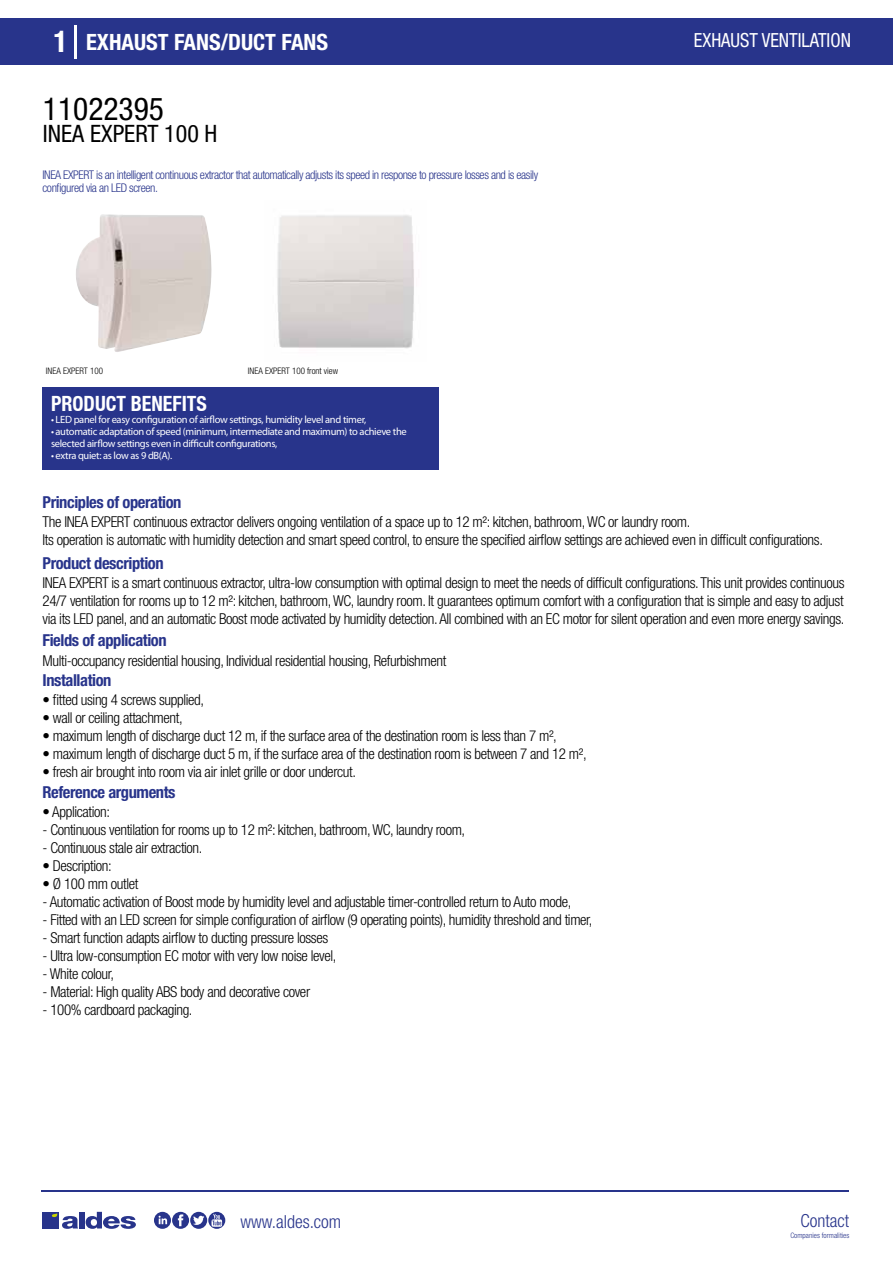
<style>
.page{position:relative;width:893px;height:1263px;background:#fff}
.page>*{position:absolute;margin:0;border:0;box-sizing:border-box;transform-origin:0 0}
.t1{font:condensed 31.5px "Helvetica Neue LT Std";color:#000}
.t2{font:condensed 24px "Helvetica Neue LT Std";color:#000}
.t3{font:700 condensed 22.5px "Helvetica Neue LT Std";color:#fff}
.t4{font:700 condensed 21px "Helvetica Neue";color:#fff;scale:.95 1}
.t5{font:condensed 19.5px "Helvetica Neue LT Std";color:#fff;scale:.95 1}
.t6{font:300 condensed 18px "Helvetica Neue";color:#28348b}
.t7{font:700 condensed 16.5px "Helvetica Neue LT Std";letter-spacing:-.025em;color:#28348b}
.t8{font:300 condensed 15px/18px "Helvetica Neue LT Std";letter-spacing:-.025em;color:#000}
.t9{font:300 condensed 12px/13.5px "Helvetica Neue LT Std";letter-spacing:-.035em;color:#28348b}
.t10{font:10.5px/12px "Myriad Pro";letter-spacing:-.03em;color:#fff}
.t11{font:300 condensed 9px "Helvetica Neue";color:#000}
.t12{font:300 condensed 7.5px "Helvetica Neue";color:#28348b}
.s1{font-size:30px}
</style>
<div class="page">
<div style="left:0;top:18px;width:893px;height:46px;background:#28348b"></div>
<div style="left:43px;top:387px;width:396px;height:83px;background:#28348b"></div>
<hr style="left:74px;top:25px;width:2px;height:33px;background:#fff">
<svg style="left:76px;top:214px;width:136px;height:138px;fill:#dad0ce"></svg>
<img style="left:277px;top:215px;width:137px;height:134px">
<hr style="left:41px;top:1190px;width:808px;height:1px;background:#28348b">
<svg style="left:154px;top:1212px;width:71px;height:17px"></svg>
<div style="left:42px;top:1212px;width:17px;height:16px;background:#28348b"></div>
<div style="left:79px;top:1212px;width:5px;height:16px;background:#28348b"></div>
<svg style="left:86px;top:1212px;width:50px;height:17px"></svg>
<svg style="left:52px;top:1213px;width:26px;height:16px"></svg>
<h3 class="t3" style="left:54px;top:28px;width:276px"><span class="s1">1</span> EXHAUST FANS/DUCT FANS</h3>
<h3 class="t5" style="left:694px;top:29px;width:167px">EXHAUST VENTILATION</h3>
<h1 class="t1" style="left:43px;top:91px;width:122px">11022395</h1>
<h2 class="t2" style="left:43px;top:120px;width:176px">INEA EXPERT 100 H</h2>
<p class="t9" style="left:43px;top:167px;width:497px">INEA EXPERT is an intelligent continuous extractor that automatically adjusts its speed in response to pressure losses and is easily configured via an LED screen.</p>
<p class="t11" style="left:46px;top:365px;width:59px">INEA EXPERT 100</p>
<p class="t11" style="left:248px;top:365px;width:92px">INEA EXPERT 100 front view</p>
<h3 class="t4" style="left:51px;top:391px;width:166px">PRODUCT BENEFITS</h3>
<p class="t10" style="left:51px;top:413px;width:317px">• LED panel for easy configuration of airflow settings, humidity level and timer,</p>
<p class="t10" style="left:51px;top:425px;width:357px">• automatic adaptation of speed (minimum, intermediate and maximum) to achieve the selected airflow settings even in difficult configurations,</p>
<p class="t10" style="left:51px;top:449px;width:123px">• extra quiet: as low as 9 dB(A).</p>
<p class="t7" style="left:43px;top:492px;width:140px">Principles of operation</p>
<p class="t8" style="left:43px;top:513px;width:782px">The INEA EXPERT continuous extractor delivers ongoing ventilation of a space up to 12 m²: kitchen, bathroom, WC or laundry room.<br>Its operation is automatic with humidity detection and smart speed control, to ensure the specified airflow settings are achieved even in difficult configurations.</p>
<p class="t8" style="left:43px;top:573px;width:804px;text-align:justify">INEA EXPERT is a smart continuous extractor, ultra-low consumption with optimal design to meet the needs of difficult configurations. This unit provides continuous 24/7 ventilation for rooms up to 12 m²: kitchen, bathroom, WC, laundry room. It guarantees optimum comfort with a configuration that is simple and easy to adjust via its LED panel, and an automatic Boost mode activated by humidity detection. All combined with an EC motor for silent operation and even more energy savings.</p>
<p class="t8" style="left:43px;top:651px;width:405px">Multi-occupancy residential housing, Individual residential housing, Refurbishment</p>
<p class="t8" style="left:43px;top:691px;width:163px">• fitted using 4 screws supplied,</p>
<p class="t8" style="left:43px;top:709px;width:142px">• wall or ceiling attachment,</p>
<p class="t8" style="left:43px;top:727px;width:516px">• maximum length of discharge duct 12 m, if the surface area of the destination room is less than 7 m²,</p>
<p class="t8" style="left:43px;top:745px;width:546px">• maximum length of discharge duct 5 m, if the surface area of the destination room is between 7 and 12 m²,</p>
<p class="t8" style="left:43px;top:763px;width:315px">• fresh air brought into room via air inlet grille or door undercut.</p>
<p class="t7" style="left:43px;top:553px;width:123px">Product description</p>
<p class="t7" style="left:43px;top:630px;width:126px">Fields of application</p>
<p class="t7" style="left:43px;top:670px;width:70px">Installation</p>
<p class="t7" style="left:43px;top:782px;width:135px">Reference arguments</p>
<p class="t8" style="left:43px;top:802px;width:69px">• Application:</p>
<p class="t8" style="left:43px;top:820px;width:424px">- Continuous ventilation for rooms up to 12 m²: kitchen, bathroom, WC, laundry room,</p>
<p class="t8" style="left:43px;top:838px;width:161px">- Continuous stale air extraction.</p>
<p class="t8" style="left:43px;top:856px;width:71px">• Description:</p>
<p class="t8" style="left:43px;top:874px;width:97px">• Ø 100 mm outlet</p>
<p class="t8" style="left:43px;top:892px;width:530px">- Automatic activation of Boost mode by humidity level and adjustable timer-controlled return to Auto mode,</p>
<p class="t8" style="left:43px;top:910px;width:551px">- Fitted with an LED screen for simple configuration of airflow (9 operating points), humidity threshold and timer,</p>
<p class="t8" style="left:43px;top:928px;width:287px">- Smart function adapts airflow to ducting pressure losses</p>
<p class="t8" style="left:43px;top:946px;width:295px">- Ultra low-consumption EC motor with very low noise level,</p>
<p class="t8" style="left:43px;top:964px;width:73px">- White colour,</p>
<p class="t8" style="left:43px;top:982px;width:269px">- Material: High quality ABS body and decorative cover</p>
<p class="t8" style="left:43px;top:1000px;width:152px">- 100% cardboard packaging.</p>
<p class="t6" style="left:240px;top:1211px;width:102px">www.aldes.com</p>
<p class="t6" style="left:800px;top:1211px;width:50px">Contact</p>
<p class="t12" style="left:790px;top:1230px;width:60px">Companies formalities</p>
</div>
